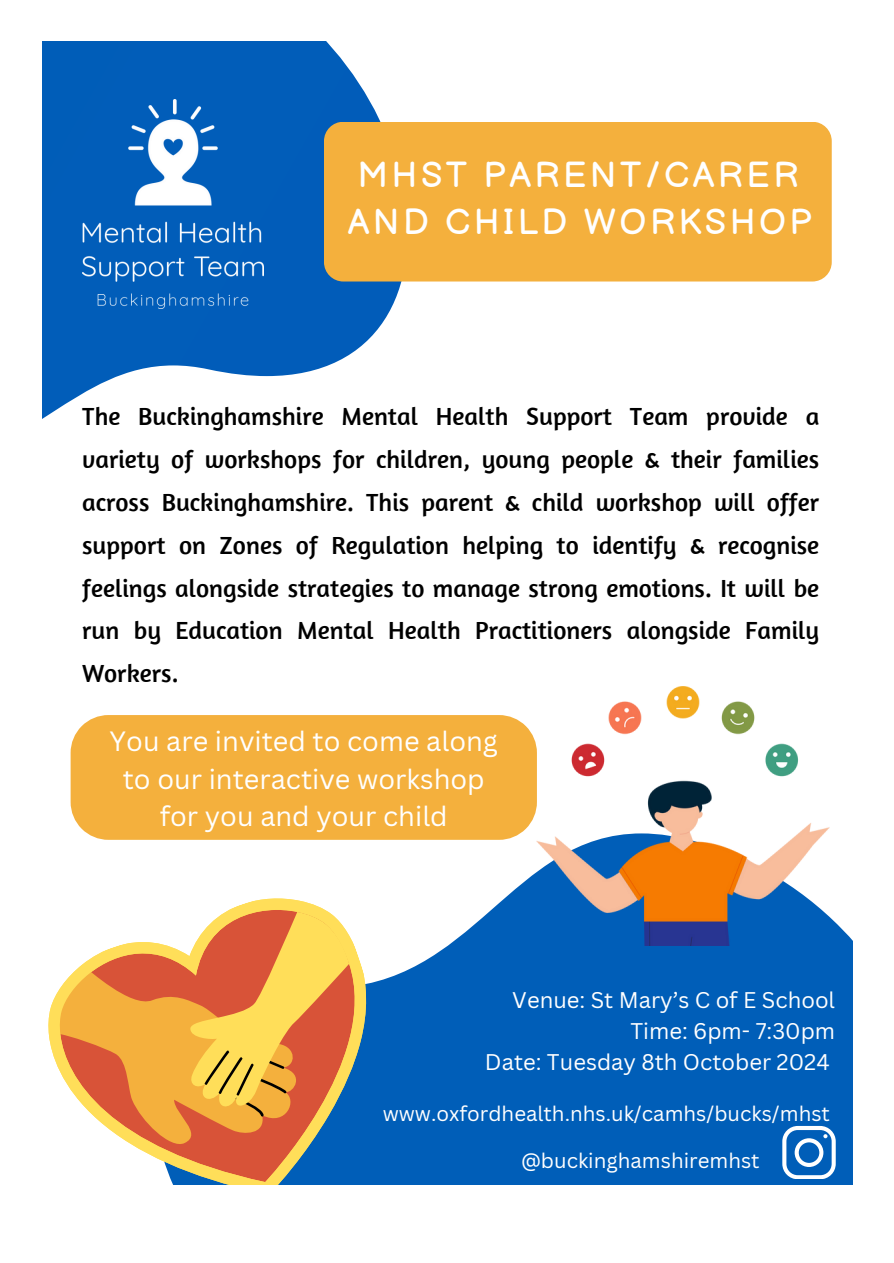
<style>
.page{position:relative;width:894px;height:1263px;background:#fff}
.page>*{position:absolute;margin:0;border:0;box-sizing:border-box;transform-origin:0 0}
.t1{font:35.4px/47px "Balsamiq Sans";letter-spacing:.1em;color:#fff}
.t2{font:27.15px/37.8px "Canva Sans";color:#fff;text-align:center}
.t3{font:25.35px/42.9px "Amaranth";color:#000;text-align:justify}
.t4{font:22.05px "Canva Sans";color:#fff}
.t5{font:20.55px "Canva Sans";color:#fff}
</style>
<div class="page">
<svg style="left:42px;top:41px;width:365px;height:378px;fill:#015db9"></svg>
<img style="left:82px;top:99px;width:181px;height:209px">
<div style="left:324px;top:122px;width:507px;height:159px;background:#f4b03d"></div>
<svg style="left:381px;top:872px;width:471px;height:313px;background:#166cbe"></svg>
<svg style="left:782px;top:1126px;width:53px;height:53px"></svg>
<svg style="left:48px;top:898px;width:333px;height:287px"></svg>
<img style="left:536px;top:686px;width:293px;height:260px">
<div style="left:71px;top:715px;width:465px;height:125px;background:#f4b03d"></div>
<p class="t1" style="left:348px;top:153px;width:465px">MHST PARENT/CARER<br>AND CHILD WORKSHOP</p>
<p class="t3" style="left:82px;top:394px;width:738px">The Buckinghamshire Mental Health Support Team provide a variety of workshops for children, young people &amp; their families across Buckinghamshire. This parent &amp; child workshop will offer support on Zones of Regulation helping to identify &amp; recognise feelings alongside strategies to manage strong emotions. It will be run by Education Mental Health Practitioners alongside Family Workers.</p>
<p class="t2" style="left:109px;top:721px;width:390px">You are invited to come along to our interactive workshop for you and your child</p>
<p class="t4" style="left:512px;top:985px;width:324px">Venue: St Mary’s C of E School</p>
<p class="t4" style="left:630px;top:1015px;width:206px">Time: 6pm- 7:30pm</p>
<p class="t4" style="left:485px;top:1046px;width:346px">Date: Tuesday 8th October 2024</p>
<p class="t5" style="left:382px;top:1099px;width:448px">www.oxfordhealth.nhs.uk/camhs/bucks/mhst</p>
<p class="t5" style="left:521px;top:1145px;width:240px">@buckinghamshiremhst</p>
</div>
